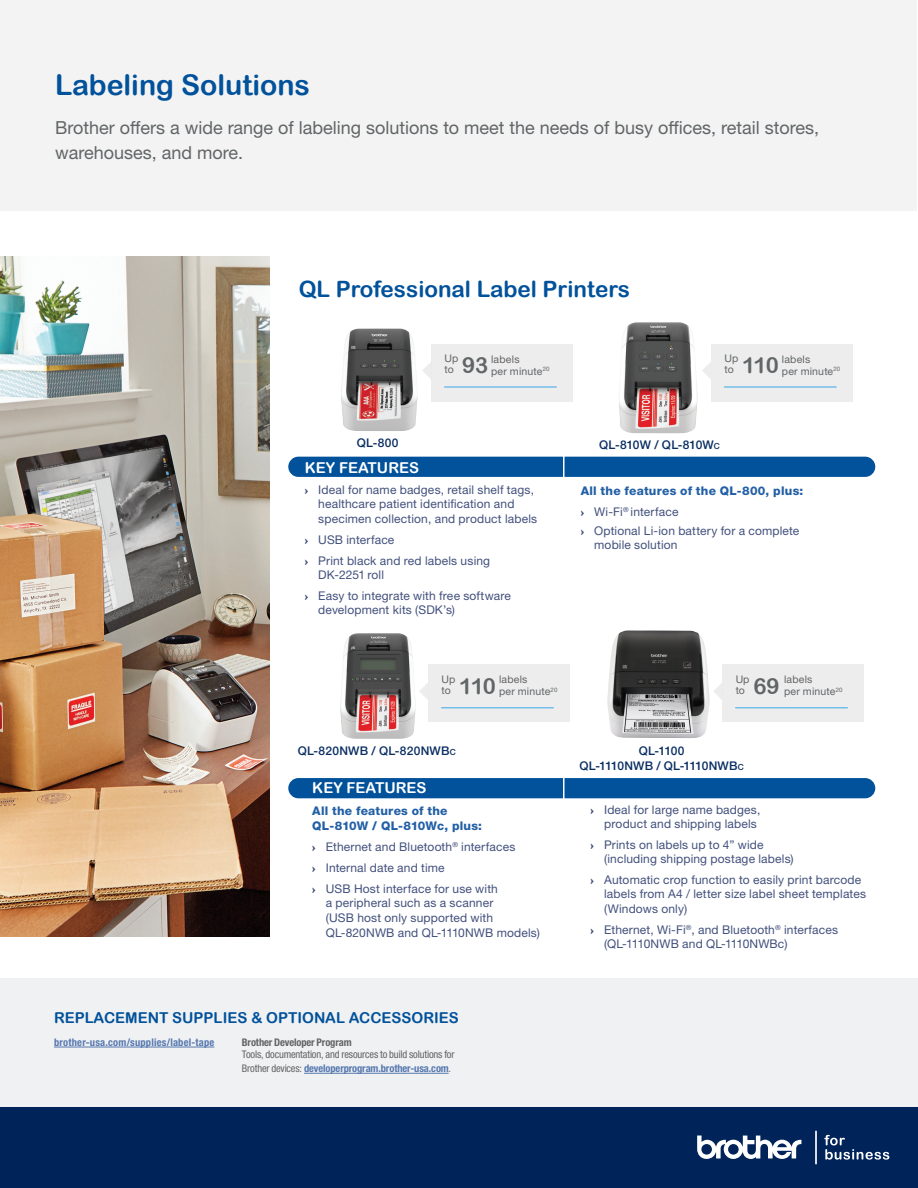
<style>
.page{position:relative;width:918px;height:1188px;background:#fff}
.page>*{position:absolute;margin:0;border:0;box-sizing:border-box;transform-origin:0 0}
._2nd_heads{font:28.5px "Arial Rounded MT Bold";color:#01519b}
._2nd_heads-2{font:22.5px "Arial Rounded MT Bold";color:#01519b}
.t1{font:22.05px "Arial Rounded MT Bold";letter-spacing:-.045em;color:#626566}
._2nd_heads-3{font:18px/25.5px "Helvetica Neue LTW1 G";color:#626566}
._2nd_heads-4{font:15px "Arial Rounded MT Bold";color:#01519b}
._2nd_heads-5{font:15px "Arial Rounded MT Bold";color:#fff}
.t2{font:12px/14.2px "Helvetica Neue LTW1 G";letter-spacing:.015em;color:#42507c}
.bullets{font:800 12px/15px "Helvetica Neue LTW1 G";letter-spacing:.02em;color:#225fa5}
.SKU{font:500 12px "Helvetica Neue LTW1 G";letter-spacing:.015em;color:#0a2e62}
.SKU-2{font:500 12px "Helvetica Neue LTW1 G";letter-spacing:-.04em;color:#0a2e62}
.SKU-3{font:500 12px "Helvetica Neue LTW1 G";letter-spacing:.02em;color:#0a2e62}
.bullets-2{font:10.5px/11.2px "Helvetica Neue LTW1 G";letter-spacing:.015em;color:#626566}
.foot_notes{font:condensed 10.5px/12px "Helvetica Neue LTW1 G";letter-spacing:-.015em;color:#636366}
.foot_notes-2{font:700 condensed 10.5px "Helvetica Neue LTW1 G";letter-spacing:-.005em;color:#5678b0}
.foot_notes-3{font:700 condensed 10.5px "Helvetica Neue LTW1 G";letter-spacing:.02em;color:#5678b0}
.s1{font-size:8.4px}
.s2{font-family:"Baskerville URW";font-weight:700;font-stretch:expanded}
.s3{font-weight:700}
.s4{font-weight:400;color:#636366}
</style>
<div class="page">
<div style="left:288px;top:778px;width:587px;height:20px;background:#01519b;border-radius:10px"></div>
<div style="left:0;top:978px;width:918px;height:185px;background:#f0f1f2"></div>
<div style="left:288px;top:457px;width:587px;height:20px;background:#01519b;border-radius:10px"></div>
<div style="left:1px;top:0;width:916px;height:210px;background:#f3f3f4"></div>
<hr style="left:54px;top:1047px;width:160px;height:1px;background:#5678b0">
<hr style="left:304px;top:1073px;width:145px;height:1px;background:#5678b0">
<div style="left:0;top:1107px;width:918px;height:81px;background:#002359"></div>
<hr style="left:815px;top:1131px;width:2px;height:33px;background:#fff">
<svg style="left:697px;top:1136px;width:104px;height:23px"></svg>
<svg style="left:824px;top:1135px;width:65px;height:25px"></svg>
<img style="left:340px;top:633px;width:76px;height:106px">
<img style="left:607px;top:631px;width:103px;height:107px">
<img style="left:341px;top:329px;width:77px;height:102px">
<svg style="left:422px;top:362px;width:9px;height:17px"></svg>
<div style="left:431px;top:344px;width:142px;height:57px;background:#ededee"></div>
<hr style="left:445px;top:386px;width:111px;height:2px;background:#74bde9">
<svg style="left:702px;top:362px;width:9px;height:17px"></svg>
<div style="left:711px;top:344px;width:142px;height:57px;background:#ededee"></div>
<hr style="left:725px;top:386px;width:111px;height:2px;background:#74bde9">
<svg style="left:419px;top:683px;width:9px;height:17px"></svg>
<div style="left:428px;top:665px;width:142px;height:57px;background:#ededee"></div>
<hr style="left:442px;top:707px;width:111px;height:1px;background:#74bde9">
<svg style="left:713px;top:683px;width:9px;height:17px"></svg>
<div style="left:722px;top:665px;width:142px;height:57px;background:#ededee"></div>
<hr style="left:736px;top:707px;width:111px;height:1px;background:#74bde9">
<img style="left:619px;top:322px;width:79px;height:111px">
<img style="left:0;top:256px;width:270px;height:680px">
<hr style="left:563px;top:453px;width:2px;height:27px;background:#fff">
<hr style="left:563px;top:775px;width:2px;height:27px;background:#fff">
<p class="_2nd_heads" style="left:55px;top:68px;width:256px">Labeling Solutions</p>
<p class="_2nd_heads-3" style="left:55px;top:115px;width:765px">Brother offers a wide range of labeling solutions to meet the needs of busy offices, retail stores, warehouses, and more.</p>
<p class="_2nd_heads-2" style="left:299px;top:276px;width:333px">QL Professional Label Printers</p>
<p class="SKU-3" style="left:357px;top:436px;width:43px">QL-800</p>
<p class="bullets-2" style="left:445px;top:353px;width:15px">Up to</p>
<p class="bullets-2" style="left:491px;top:353px;width:30px">labels</p>
<p class="bullets-2" style="left:725px;top:353px;width:15px">Up to</p>
<p class="bullets-2" style="left:782px;top:353px;width:30px">labels</p>
<p class="bullets-2" style="left:491px;top:365px;width:60px">per minute<sup>20</sup></p>
<p class="t1" style="left:742px;top:352px;width:38px">110</p>
<p class="t1" style="left:462px;top:352px;width:27px">93</p>
<p class="bullets-2" style="left:782px;top:365px;width:60px">per minute<sup>20</sup></p>
<p class="SKU" style="left:599px;top:438px;width:122px">QL-810W / QL-810W<span class="s1">C</span></p>
<p class="_2nd_heads-5" style="left:305px;top:459px;width:116px">KEY FEATURES</p>
<p class="t2" style="left:318px;top:483px;width:221px;text-indent:-14px"><span class="s2">›</span> Ideal for name badges, retail shelf tags, healthcare patient identification and specimen collection, and product labels</p>
<p class="t2" style="left:305px;top:532px;width:91px"><span class="s2">›</span> USB interface</p>
<p class="t2" style="left:318px;top:553px;width:173px;text-indent:-14px"><span class="s2">›</span> Print black and red labels using<br>DK-2251 roll</p>
<p class="t2" style="left:318px;top:588px;width:194px;text-indent:-14px"><span class="s2">›</span> Easy to integrate with free software development kits (SDK’s)</p>
<p class="bullets" style="left:581px;top:483px;width:224px">All the features of the QL-800, plus:</p>
<p class="t2" style="left:581px;top:505px;width:99px"><span class="s2">›</span> Wi-Fi<sup>®</sup> interface</p>
<p class="t2" style="left:594px;top:524px;width:207px;text-indent:-14px"><span class="s2">›</span> Optional Li-ion battery for a complete mobile solution</p>
<p class="bullets-2" style="left:442px;top:674px;width:15px">Up to</p>
<p class="bullets-2" style="left:499px;top:674px;width:30px">labels</p>
<p class="bullets-2" style="left:736px;top:674px;width:15px">Up to</p>
<p class="bullets-2" style="left:784px;top:674px;width:30px">labels</p>
<p class="t1" style="left:459px;top:673px;width:38px">110</p>
<p class="bullets-2" style="left:499px;top:686px;width:60px">per minute<sup>20</sup></p>
<p class="t1" style="left:753px;top:673px;width:28px">69</p>
<p class="bullets-2" style="left:784px;top:686px;width:60px">per minute<sup>20</sup></p>
<p class="SKU" style="left:298px;top:744px;width:160px">QL-820NWB / QL-820NWB<span class="s1">C</span></p>
<p class="SKU-3" style="left:639px;top:744px;width:47px">QL-1100</p>
<p class="SKU-2" style="left:580px;top:758px;width:166px">QL-1110NWB / QL-1110NWB<span class="s1">C</span></p>
<p class="_2nd_heads-5" style="left:312px;top:779px;width:116px">KEY FEATURES</p>
<p class="bullets" style="left:312px;top:804px;width:171px">All the features of the<br>QL-810W / QL-810Wc, plus:</p>
<p class="t2" style="left:312px;top:840px;width:205px"><span class="s2">›</span> Ethernet and Bluetooth<sup>®</sup> interfaces</p>
<p class="t2" style="left:312px;top:861px;width:134px"><span class="s2">›</span> Internal date and time</p>
<p class="t2" style="left:326px;top:882px;width:216px;text-indent:-14px"><span class="s2">›</span> USB Host interface for use with<br>a peripheral such as a scanner<br>(USB host only supported with<br>QL-820NWB and QL-1110NWB models)</p>
<p class="_2nd_heads-4" style="left:54px;top:1009px;width:406px">REPLACEMENT SUPPLIES &amp; OPTIONAL ACCESSORIES</p>
<p class="foot_notes-3" style="left:54px;top:1036px;width:162px">brother-usa.com/supplies/label-tape</p>
<p class="foot_notes" style="left:242px;top:1036px;width:214px"><span class="s3">Brother Developer Program<br></span>Tools, documentation, and resources to build solutions for</p>
<p class="foot_notes-2" style="left:242px;top:1062px;width:211px"><span class="s4">Brother devices:</span> developerprogram.brother-usa.com<span class="s4">.</span></p>
<p class="t2" style="left:591px;top:802px;width:171px;text-align:right"><span class="s2">›</span> Ideal for large name badges, product and shipping labels</p>
<p class="t2" style="left:604px;top:837px;width:191px;text-indent:-14px"><span class="s2">›</span> Prints on labels up to 4” wide (including shipping postage labels)</p>
<p class="t2" style="left:604px;top:873px;width:263px;text-indent:-14px"><span class="s2">›</span> Automatic crop function to easily print barcode labels from A4 / letter size label sheet templates (Windows only)</p>
<p class="t2" style="left:604px;top:922px;width:236px;text-indent:-14px"><span class="s2">›</span> Ethernet, Wi-Fi<sup>®</sup>, and Bluetooth<sup>®</sup> interfaces (QL-1110NWB and QL-1110NWBc)</p>
</div>
